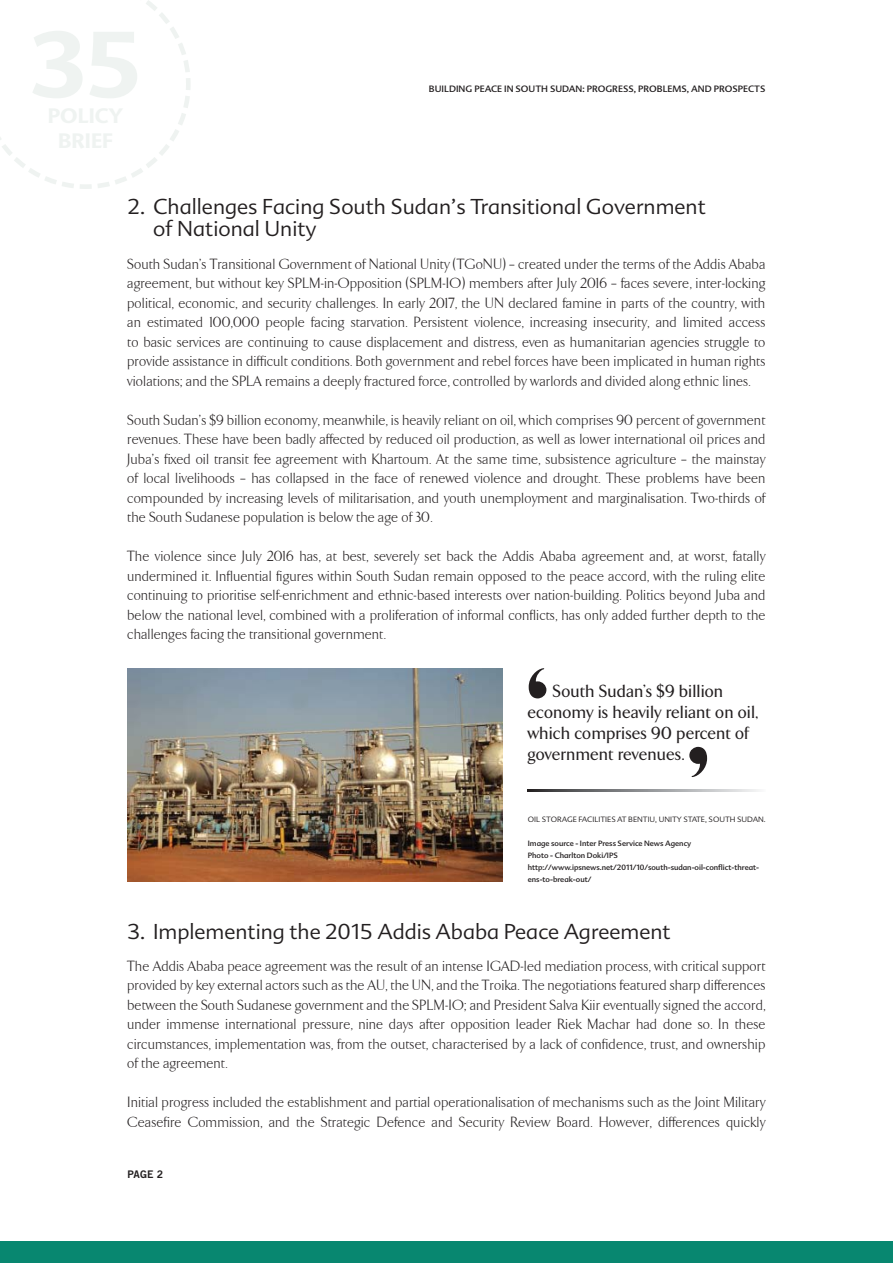
<style>
.page{position:relative;width:893px;height:1263px;background:#fff}
.page>*{position:absolute;margin:0;border:0;box-sizing:border-box;transform-origin:0 0}
.t1{font:500 175.5px "Arrow";color:#231f20}
.t2{font:300 21px/22.5px "Advert";color:#231f20}
.t3{font:500 18px/21px "Arrow";letter-spacing:.02em;color:#231f20}
.t4{font:300 15px/19.5px "Resolute";letter-spacing:.025em;color:#231f20;text-align:justify}
.t5{font:10.5px "Trade Gothic Bold Two";color:#231f20}
.t6{font:9px "Advert";letter-spacing:.005em;color:#231f20}
.t7{font:7.5px/12px "Advert";color:#231f20}
.t8{font:300 7.5px "Advert";color:#231f20}
</style>
<div class="page">
<div style="left:0;top:1242px;width:893px;height:21px;background:#088770"></div>
<svg style="left:0;top:0;width:190px;height:189px"></svg>
<img style="left:128px;top:668px;width:374px;height:214px">
<svg style="left:528px;top:790px;width:231px;height:2px"></svg>
<p class="t6" style="left:429px;top:85px;width:338px">BUILDING PEACE IN SOUTH SUDAN: PROGRESS, PROBLEMS, AND PROSPECTS</p>
<h2 class="t2" style="left:153px;top:197px;width:554px;text-indent:-26px">2. Challenges Facing South Sudan’s Transitional Government of National Unity</h2>
<p class="t4" style="left:128px;top:254px;width:639px">South Sudan’s Transitional Government of National Unity (TGoNU) – created under the terms of the Addis Ababa agreement, but without key SPLM-in-Opposition (SPLM-IO) members after July 2016 – faces severe, inter-locking political, economic, and security challenges. In early 2017, the UN declared famine in parts of the country, with an estimated 100,000 people facing starvation. Persistent violence, increasing insecurity, and limited access to basic services are continuing to cause displacement and distress, even as humanitarian agencies struggle to provide assistance in difficult conditions. Both government and rebel forces have been implicated in human rights violations; and the SPLA remains a deeply fractured force, controlled by warlords and divided along ethnic lines.</p>
<p class="t4" style="left:128px;top:410px;width:639px">South Sudan’s $9 billion economy, meanwhile, is heavily reliant on oil, which comprises 90 percent of government revenues. These have been badly affected by reduced oil production, as well as lower international oil prices and Juba’s fixed oil transit fee agreement with Khartoum. At the same time, subsistence agriculture – the mainstay of local livelihoods – has collapsed in the face of renewed violence and drought. These problems have been compounded by increasing levels of militarisation, and youth unemployment and marginalisation. Two-thirds of the South Sudanese population is below the age of 30.</p>
<p class="t4" style="left:128px;top:547px;width:639px">The violence since July 2016 has, at best, severely set back the Addis Ababa agreement and, at worst, fatally undermined it. Influential figures within South Sudan remain opposed to the peace accord, with the ruling elite continuing to prioritise self-enrichment and ethnic-based interests over nation-building. Politics beyond Juba and below the national level, combined with a proliferation of informal conflicts, has only added further depth to the challenges facing the transitional government.</p>
<h1 class="t1" style="left:528px;top:660px;width:25px">‘</h1>
<p class="t3" style="left:528px;top:682px;width:232px;text-indent:25px">South Sudan’s $9 billion economy is heavily reliant on oil, which comprises 90 percent of government revenues.</p>
<h1 class="t1" style="left:688px;top:740px;width:25px">’</h1>
<p class="t8" style="left:528px;top:816px;width:239px">OIL STORAGE FACILITIES AT BENTIU, UNITY STATE, SOUTH SUDAN.</p>
<p class="t7" style="left:528px;top:838px;width:233px">Image source - Inter Press Service News Agency<br>Photo - Charlton Doki/IPS http://www.ipsnews.net/2011/10/south-sudan-oil-conflict-threat&shy;ens-to-break-out/</p>
<h2 class="t2" style="left:128px;top:922px;width:545px">3. Implementing the 2015 Addis Ababa Peace Agreement</h2>
<p class="t4" style="left:128px;top:956px;width:639px">The Addis Ababa peace agreement was the result of an intense IGAD-led mediation process, with critical support provided by key external actors such as the AU, the UN, and the Troika. The negotiations featured sharp differences between the South Sudanese government and the SPLM-IO; and President Salva Kiir eventually signed the accord, under immense international pressure, nine days after opposition leader Riek Machar had done so. In these circumstances, implementation was, from the outset, characterised by a lack of confidence, trust, and ownership of the agreement.</p>
<p class="t4" style="left:128px;top:1093px;width:639px">Initial progress included the establishment and partial operationalisation of mechanisms such as the Joint Military<br>Ceasefire Commission, and the Strategic Defence and Security Review Board. However, differences quickly</p>
<p class="t5" style="left:128px;top:1171px;width:37px">PAGE 2</p>
</div>
